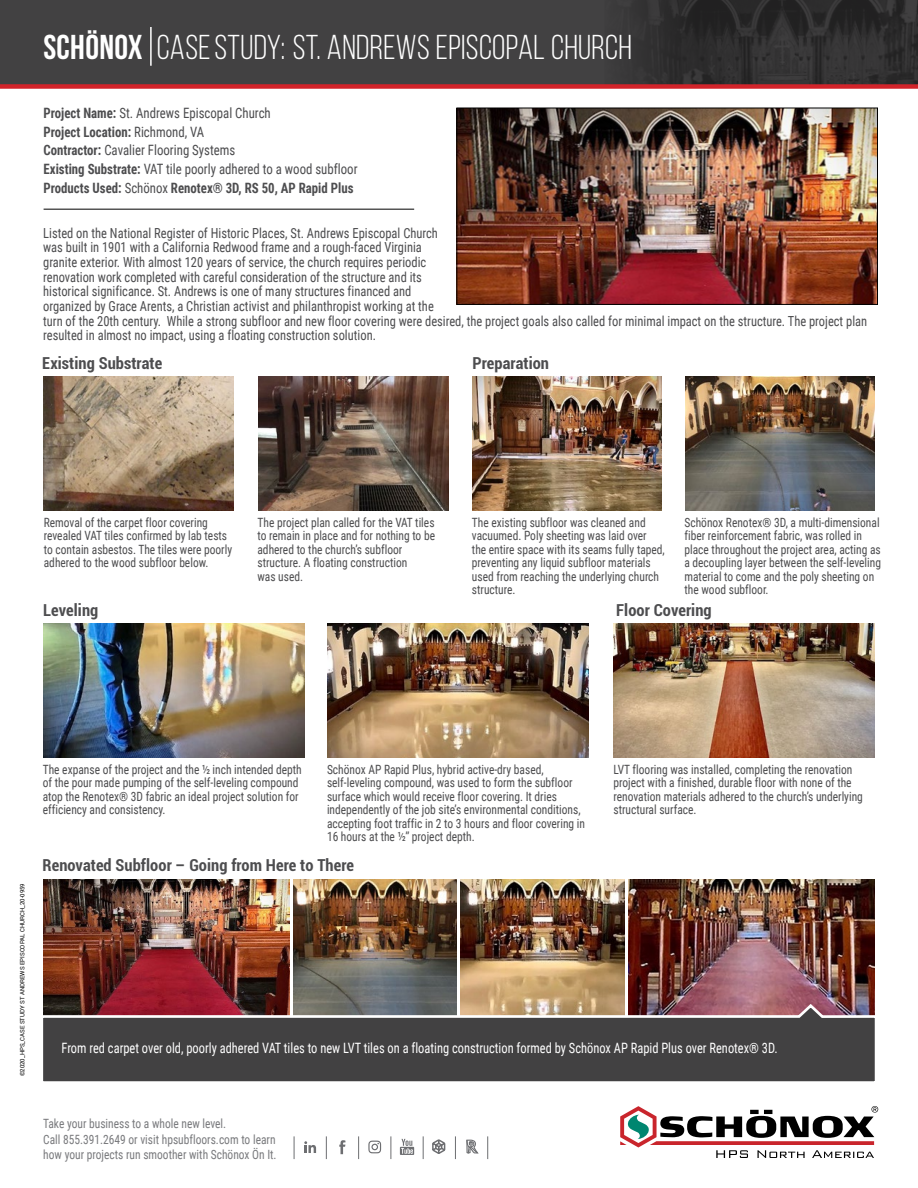
<style>
.page{position:relative;width:918px;height:1188px;background:#fff}
.page>*{position:absolute;margin:0;border:0;box-sizing:border-box;transform-origin:0 0}
.t1{font:34.5px "Bebas Neue";letter-spacing:.01em;color:#fff}
.t2{font:700 condensed 16.5px "Roboto";letter-spacing:.005em;color:#4d4d4f}
.t3{font:extra-condensed 14.25px/18.8px "Roboto";color:#4d4d4f}
.t4{font:extra-condensed 14.25px "Roboto";color:#fff}
.t5{font:700 condensed 14.25px "Roboto Extra";color:#4d4d4f}
.t6{font:extra-condensed 13.8px/14.7px "Roboto";color:#4d4d4f}
.t7{font:extra-condensed 12.75px/13.5px "Roboto";color:#4d4d4f}
.t8{font:extra-condensed 12.75px/15.3px "Roboto";color:#797a7d}
.t9{font:6px "Roboto";color:#000}
.s1{font-weight:700}
.s2{font-family:"Roboto Extra";font-weight:700;font-stretch:condensed}
.s3{font-family:"Roboto";font-weight:400;font-stretch:extra-condensed}
</style>
<div class="page">
<div style="left:0;top:0;width:918px;height:86px;background:#424142"></div>
<div style="left:0;top:84px;width:918px;height:5px;background:#d2232a"></div>
<hr style="left:150px;top:27px;width:2px;height:39px;background:#fff">
<hr style="left:44px;top:209px;width:370px;height:1px;background:#000">
<img style="left:43px;top:376px;width:191px;height:135px">
<img style="left:258px;top:376px;width:191px;height:135px">
<img style="left:685px;top:376px;width:190px;height:135px">
<img style="left:472px;top:376px;width:189px;height:135px">
<img style="left:614px;top:623px;width:261px;height:135px">
<img style="left:328px;top:623px;width:261px;height:135px">
<img style="left:628px;top:879px;width:246px;height:123px">
<img style="left:294px;top:879px;width:163px;height:123px">
<img style="left:461px;top:879px;width:163px;height:123px">
<img style="left:43px;top:879px;width:247px;height:123px">
<svg style="left:43px;top:1002px;width:832px;height:80px;background:#564d4e"></svg>
<img style="left:628px;top:0;width:290px;height:84px">
<svg style="left:620px;top:1106px;width:258px;height:52px"></svg>
<svg style="left:304px;top:1141px;width:12px;height:12px"></svg>
<svg style="left:339px;top:1140px;width:6px;height:14px"></svg>
<svg style="left:368px;top:1141px;width:13px;height:12px"></svg>
<svg style="left:400px;top:1139px;width:14px;height:16px"></svg>
<svg style="left:294px;top:1136px;width:1px;height:23px"></svg>
<svg style="left:326px;top:1136px;width:1px;height:23px"></svg>
<svg style="left:358px;top:1136px;width:1px;height:23px"></svg>
<svg style="left:391px;top:1136px;width:1px;height:23px"></svg>
<svg style="left:423px;top:1136px;width:1px;height:23px"></svg>
<svg style="left:432px;top:1139px;width:14px;height:15px"></svg>
<svg style="left:455px;top:1136px;width:1px;height:23px"></svg>
<svg style="left:487px;top:1136px;width:1px;height:23px"></svg>
<svg style="left:466px;top:1140px;width:13px;height:14px"></svg>
<img style="left:43px;top:623px;width:261px;height:135px">
<img style="left:459px;top:110px;width:417px;height:193px">
<div style="left:457px;top:108px;width:421px;height:197px;border:1px solid #000"></div>
<h1 class="t1" style="left:43px;top:29px;width:590px"><span class="s1">SCHÖNOX</span> CASE STUDY: ST. ANDREWS EPISCOPAL CHURCH</h1>
<p class="t3" style="left:44px;top:103px;width:229px"><span class="s2">Project Name:</span> St. Andrews Episcopal Church</p>
<p class="t5" style="left:44px;top:123px;width:162px">Project Location: <span class="s3">Richmond, VA</span></p>
<p class="t3" style="left:44px;top:141px;width:316px"><span class="s2">Contractor:</span> Cavalier Flooring Systems<br><span class="s2">Existing Substrate:</span> VAT tile poorly adhered to a wood subfloor</p>
<p class="t5" style="left:44px;top:179px;width:311px">Products Used: <span class="s3">Schönox</span> Renotex® 3D, RS 50, AP Rapid Plus</p>
<p class="t6" style="left:43px;top:225px;width:826px">Listed on the National Register of Historic Places, St. Andrews Episcopal Church<br>was built in 1901 with a California Redwood frame and a rough-faced Virginia<br>granite exterior. With almost 120 years of service, the church requires periodic<br>renovation work completed with careful consideration of the structure and its<br>historical significance. St. Andrews is one of many structures financed and<br>organized by Grace Arents, a Christian activist and philanthropist working at the<br>turn of the 20th century. While a strong subfloor and new floor covering were desired, the project goals also called for minimal impact on the structure. The project plan resulted in almost no impact, using a floating construction solution.</p>
<p class="t2" style="left:42px;top:351px;width:122px">Existing Substrate</p>
<p class="t2" style="left:472px;top:351px;width:78px">Preparation</p>
<p class="t7" style="left:257px;top:515px;width:179px">The project plan called for the VAT tiles to remain in place and for nothing to be adhered to the church’s subfloor structure. A floating construction<br>was used.</p>
<p class="t7" style="left:472px;top:515px;width:194px">The existing subfloor was cleaned and vacuumed. Poly sheeting was laid over<br>the entire space with its seams fully taped, preventing any liquid subfloor materials used from reaching the underlying church structure.</p>
<p class="t7" style="left:44px;top:515px;width:190px">Removal of the carpet floor covering revealed VAT tiles confirmed by lab tests to contain asbestos. The tiles were poorly adhered to the wood subfloor below.</p>
<p class="t7" style="left:685px;top:515px;width:198px">Schönox Renotex® 3D, a multi-dimensional fiber reinforcement fabric, was rolled in place throughout the project area, acting as a decoupling layer between the self-leveling material to come and the poly sheeting on the wood subfloor.</p>
<p class="t2" style="left:43px;top:598px;width:57px">Leveling</p>
<p class="t2" style="left:616px;top:598px;width:97px">Floor Covering</p>
<p class="t9" style="left:18px;top:1076px;width:195px;rotate:-90deg">©2020_HPS_CASE STUDY ST ANDREWS EPISCOPAL CHURCH_20-0959</p>
<p class="t7" style="left:43px;top:763px;width:261px">The expanse of the project and the ½ inch intended depth of the pour made pumping of the self-leveling compound atop the Renotex® 3D fabric an ideal project solution for efficiency and consistency.</p>
<p class="t7" style="left:327px;top:763px;width:260px">Schönox AP Rapid Plus, hybrid active-dry based, self-leveling compound, was used to form the subfloor surface which would receive floor covering. It dries independently of the job site’s environmental conditions, accepting foot traffic in 2 to 3 hours and floor covering in 16 hours at the ½” project depth.</p>
<p class="t2" style="left:43px;top:854px;width:313px">Renovated Subfloor – Going from Here to There</p>
<p class="t7" style="left:614px;top:763px;width:251px">LVT flooring was installed, completing the renovation project with a finished, durable floor with none of the renovation materials adhered to the church’s underlying structural surface.</p>
<p class="t4" style="left:62px;top:1040px;width:718px">From red carpet over old, poorly adhered VAT tiles to new LVT tiles on a floating construction formed by Schönox AP Rapid Plus over Renotex® 3D.</p>
<p class="t8" style="left:43px;top:1116px;width:235px">Take your business to a whole new level.<br>Call 855.391.2649 or visit hpsubfloors.com to learn how your projects run smoother with Schönox Ön It.</p>
</div>
